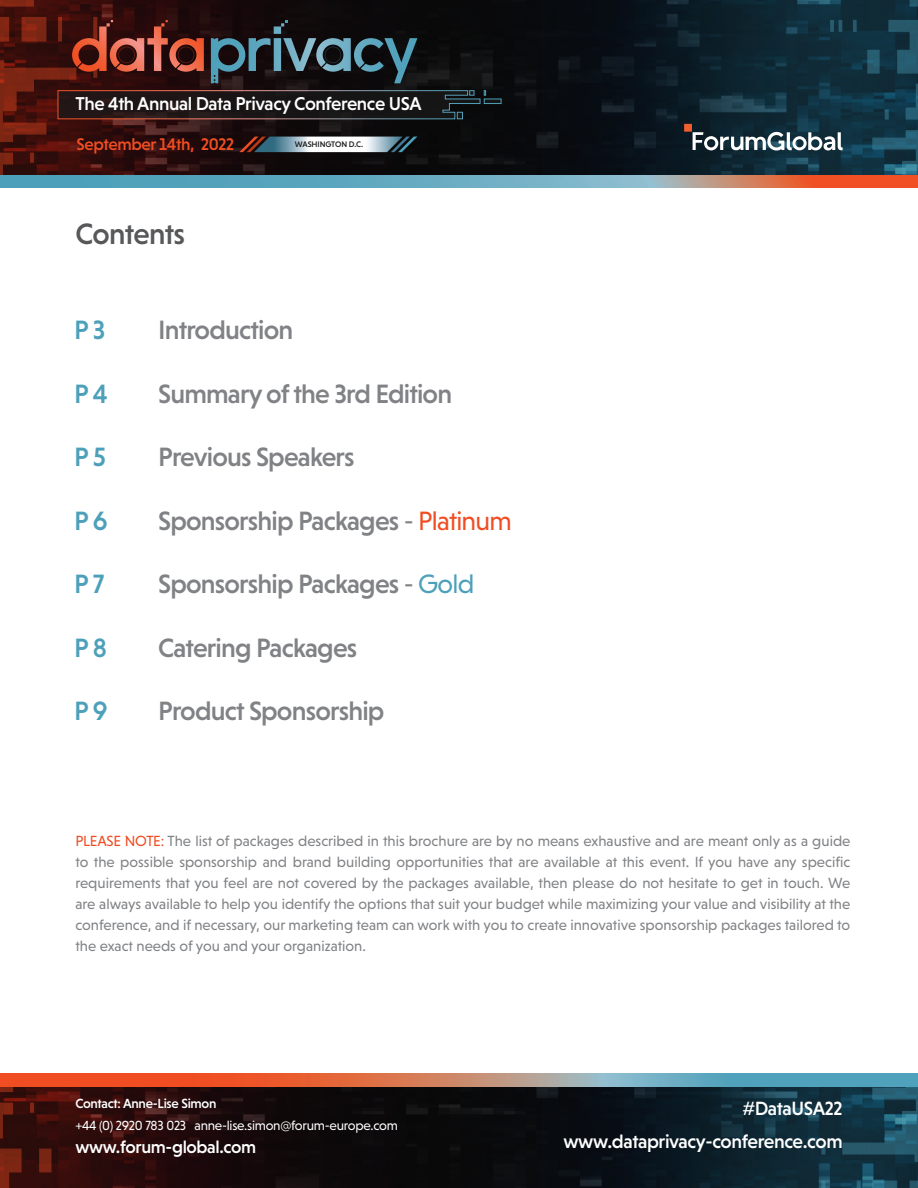
<style>
.page{position:relative;width:918px;height:1188px;background:#fff}
.page>*{position:absolute;margin:0;border:0;box-sizing:border-box;transform-origin:0 0}
.t1{font:500 30px "Niveau Grotesk";letter-spacing:-.025em;color:#57585a}
.t2{font:500 27px "Niveau Grotesk";letter-spacing:-.03em;color:#808285}
.t3{font:500 27px "Niveau Grotesk";color:#4da0ba}
.t4{font:500 19.5px "Niveau Grotesk";letter-spacing:-.02em;color:#fff}
.t5{font:500 18.9px "Niveau Grotesk";letter-spacing:-.02em;color:#fff}
.t6{font:500 18px "Niveau Grotesk";letter-spacing:-.02em;color:#fff}
.t7{font:500 17.25px "Niveau Grotesk";letter-spacing:-.02em;color:#f04d22}
.t8{font:15px/21px "Niveau Grotesk";color:#808285;text-align:justify}
.t9{font:13.5px "Niveau Grotesk";letter-spacing:-.02em;color:#fff}
.t10{font:500 13.5px "Niveau Grotesk";letter-spacing:-.02em;color:#fff}
.t11{font:500 8.25px "Niveau Grotesk";letter-spacing:-.01em;color:#1c1c1c}
.s1{font-weight:400}
.s2{font-weight:400;color:#f04d22}
.s3{font-weight:400;color:#4da0ba}
.s4{color:#f04d22}
</style>
<div class="page">
<svg style="left:97px;top:1086px;width:724px;height:102px;background:#121216"></svg>
<svg style="left:0;top:1086px;width:97px;height:102px;background:#41100c"></svg>
<svg style="left:821px;top:1086px;width:97px;height:102px;background:#184051"></svg>
<svg style="left:0;top:1074px;width:918px;height:12px;background:#b08072"></svg>
<svg style="left:502px;top:0;width:191px;height:175px;background:#091017"></svg>
<svg style="left:0;top:175px;width:918px;height:13px;background:#8499a1"></svg>
<div style="left:684px;top:124px;width:8px;height:8px;background:#f15f2f"></div>
<svg style="left:693px;top:0;width:225px;height:175px;background:#183643"></svg>
<svg style="left:0;top:0;width:502px;height:175px;background:#301e1e"></svg>
<p class="t5" style="left:75px;top:93px;width:348px">The 4th Annual Data Privacy Conference USA</p>
<p class="t7" style="left:76px;top:134px;width:159px">September 14th, 2022</p>
<p class="t11" style="left:295px;top:140px;width:70px">WASHINGTON D.C.</p>
<h1 class="t1" style="left:75px;top:216px;width:111px">Contents</h1>
<h2 class="t3" style="left:74px;top:315px;width:33px">P 3</h2>
<h2 class="t2" style="left:158px;top:315px;width:137px">Introduction</h2>
<h2 class="t3" style="left:74px;top:378px;width:35px">P 4</h2>
<h2 class="t2" style="left:158px;top:378px;width:296px">Summary of the 3rd Edition</h2>
<h2 class="t3" style="left:74px;top:442px;width:33px">P 5</h2>
<h2 class="t2" style="left:158px;top:442px;width:198px">Previous Speakers</h2>
<h2 class="t3" style="left:74px;top:505px;width:35px">P 6</h2>
<h2 class="t2" style="left:158px;top:505px;width:355px">Sponsorship Packages <span class="s1">-</span> <span class="s2">Platinum</span></h2>
<h2 class="t3" style="left:74px;top:569px;width:32px">P 7</h2>
<h2 class="t2" style="left:158px;top:569px;width:318px">Sponsorship Packages <span class="s1">-</span> <span class="s3">Gold</span></h2>
<h2 class="t3" style="left:74px;top:632px;width:34px">P 8</h2>
<h2 class="t2" style="left:158px;top:632px;width:201px">Catering Packages</h2>
<h2 class="t3" style="left:74px;top:696px;width:35px">P 9</h2>
<h2 class="t2" style="left:158px;top:696px;width:228px">Product Sponsorship</h2>
<p class="t8" style="left:75px;top:830px;width:777px"><span class="s4">PLEASE NOTE:</span> The list of packages described in this brochure are by no means exhaustive and are meant only as a guide to the possible sponsorship and brand building opportunities that are available at this event. If you have any specific requirements that you feel are not covered by the packages available, then please do not hesitate to get in touch. We are always available to help you identify the options that suit your budget while maximizing your value and visibility at the conference, and if necessary, our marketing team can work with you to create innovative sponsorship packages tailored to the exact needs of you and your organization.</p>
<p class="t10" style="left:75px;top:1096px;width:143px">Contact: Anne-Lise Simon</p>
<p class="t9" style="left:75px;top:1117px;width:324px">+44 (0) 2920 783 023 anne-lise.simon@forum-europe.com</p>
<p class="t6" style="left:75px;top:1137px;width:182px">www.forum-global.com</p>
<h3 class="t4" style="left:742px;top:1098px;width:102px">#DataUSA22</h3>
<h3 class="t4" style="left:563px;top:1131px;width:281px">www.dataprivacy-conference.com</h3>
</div>
